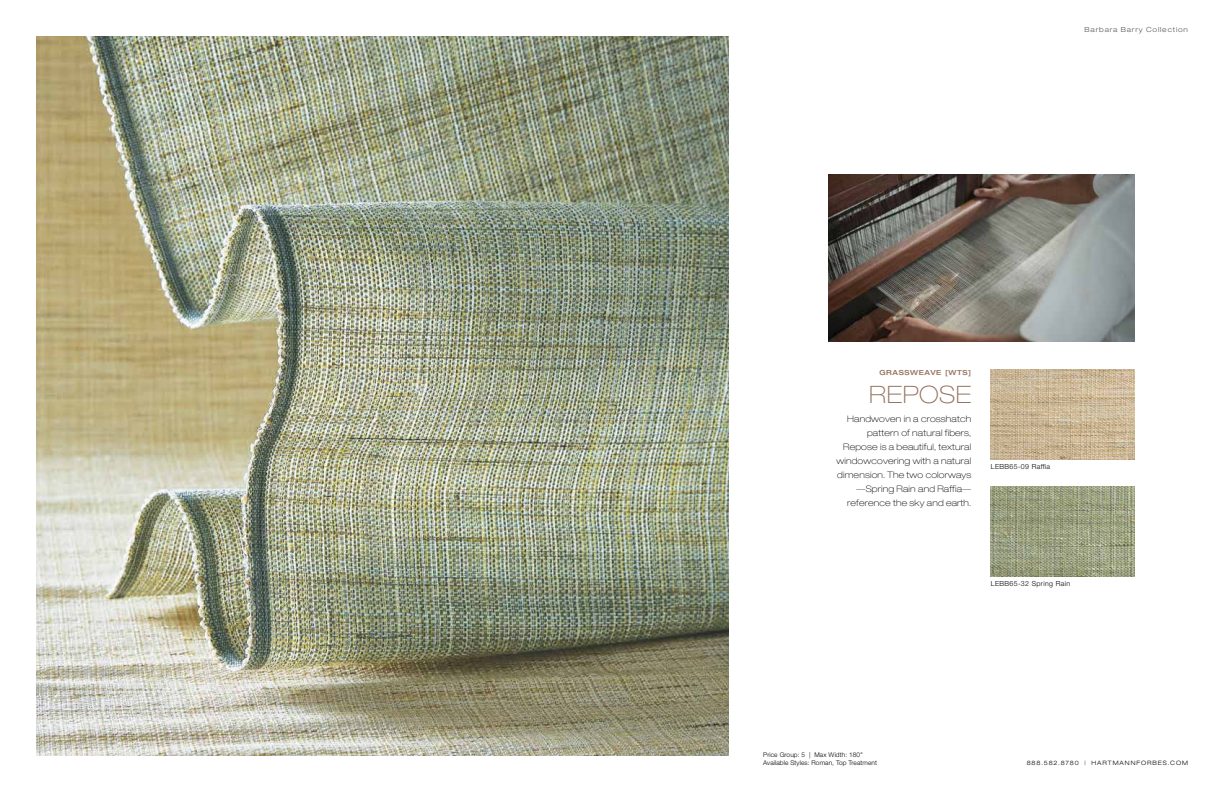
<style>
.page{position:relative;width:1224px;height:792px;background:#fff}
.page>*{position:absolute;margin:0;border:0;box-sizing:border-box;transform-origin:0 0}
.t1{font:100 expanded 24px "Helvetica Neue LT Std";letter-spacing:.02em;color:#93715d}
.t2{font:100 expanded 9px/14px "Helvetica Neue LT Std";letter-spacing:.02em;color:#000;text-align:right}
.t3{font:300 7px "Helvetica Neue LT Std";letter-spacing:.05em;color:#000}
.t4{font:300 expanded 7px "Helvetica Neue LT Std";letter-spacing:.12em;color:#58595b}
.t5{font:500 expanded 7px "Helvetica Neue LT Std";letter-spacing:.08em;color:#93715d}
.t6{font:300 6.5px/8px "Helvetica Neue LT Std";letter-spacing:.015em;color:#000}
.t7{font:300 expanded 6px "Helvetica Neue LT Std";letter-spacing:.155em;color:#000}
</style>
<div class="page">
<img style="left:36px;top:36px;width:693px;height:720px">
<img style="left:991px;top:486px;width:144px;height:90px">
<img style="left:991px;top:370px;width:144px;height:90px">
<img style="left:828px;top:174px;width:307px;height:168px">
<p class="t4" style="left:1085px;top:25px;width:105px">Barbara Barry Collection</p>
<p class="t5" style="left:879px;top:368px;width:93px">GRASSWEAVE [WTS]</p>
<h1 class="t1" style="left:869px;top:380px;width:103px">REPOSE</h1>
<p class="t2" style="left:836px;top:411px;width:136px">Handwoven in a crosshatch pattern of natural fibers,<br>Repose is a beautiful, textural windowcovering with a natural dimension. The two colorways —Spring Rain and Raffia— reference the sky and earth.</p>
<p class="t3" style="left:991px;top:462px;width:61px">LEBB65-09 Raffia</p>
<p class="t3" style="left:991px;top:579px;width:81px">LEBB65-32 Spring Rain</p>
<p class="t6" style="left:763px;top:751px;width:115px">Price Group: 5 | Max Width: 180"<br>Available Styles: Roman, Top Treatment</p>
<p class="t7" style="left:1027px;top:759px;width:163px">888.582.8780 | HARTMANNFORBES.COM</p>
</div>
